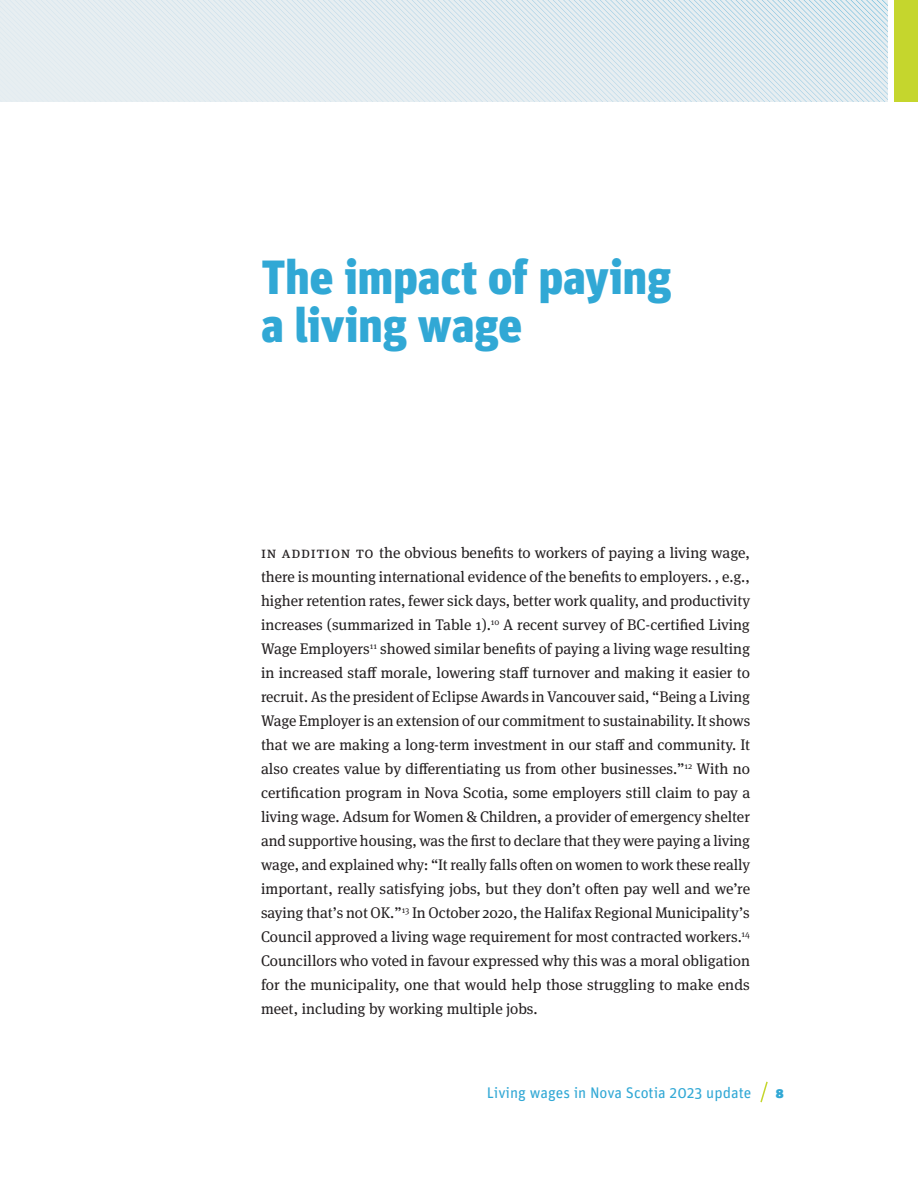
<style>
.page{position:relative;width:918px;height:1188px;background:#fff}
.page>*{position:absolute;margin:0;border:0;box-sizing:border-box;transform-origin:0 0}
.Chapter_title{font:900 48px/48px "Unit Pro";letter-spacing:-.01em;color:#31a8d5}
.Body_text__chapter_opening{font:15.3px/24px "Meta Serif Pro";color:#231f20;text-align:justify}
.t1{font:15.3px "Unit Pro";color:#31a8d5}
.t2{font:900 15.3px "Unit Pro";color:#31a8d5}
</style>
<div class="page">
<svg style="left:760px;top:1081px;width:8px;height:22px"></svg>
<div style="left:0;top:0;width:888px;height:102px;background:#e7eef1"></div>
<div style="left:894px;top:0;width:24px;height:102px;background:#c5d62d"></div>
<svg style="left:138px;top:0;width:750px;height:102px"></svg>
<h2 class="Chapter_title" style="left:261px;top:250px;width:412px">The impact of paying a living wage</h2>
<p class="Body_text__chapter_opening" style="left:261px;top:540px;width:491px">In addition to the obvious benefits to workers of paying a living wage, there is mounting international evidence of the benefits to employers. , e.g., higher retention rates, fewer sick days, better work quality, and productivity increases (summarized in Table 1).<sup>10</sup> A recent survey of BC-certified Living Wage Employers<sup>11</sup> showed similar benefits of paying a living wage resulting in increased staff morale, lowering staff turnover and making it easier to recruit. As the president of Eclipse Awards in Vancouver said, “Being a Living Wage Employer is an extension of our commitment to sustainability. It shows that we are making a long-term investment in our staff and community. It also creates value by differentiating us from other businesses.”<sup>12</sup> With no certification program in Nova Scotia, some employers still claim to pay a living wage. Adsum for Women &amp; Children, a provider of emergency shelter and supportive housing, was the first to declare that they were paying a living wage, and explained why: “It really falls often on women to work these really important, really satisfying jobs, but they don’t often pay well and we’re saying that’s not OK.”<sup>13</sup> In October 2020, the Halifax Regional Municipality’s Council approved a living wage requirement for most contracted workers.<sup>14<br></sup>Councillors who voted in favour expressed why this was a moral obligation for the municipality, one that would help those struggling to make ends meet, including by working multiple jobs.</p>
<p class="t1" style="left:487px;top:1082px;width:266px">Living wages in Nova Scotia 2023 update</p>
<p class="t2" style="left:776px;top:1081px;width:9px">8</p>
</div>
